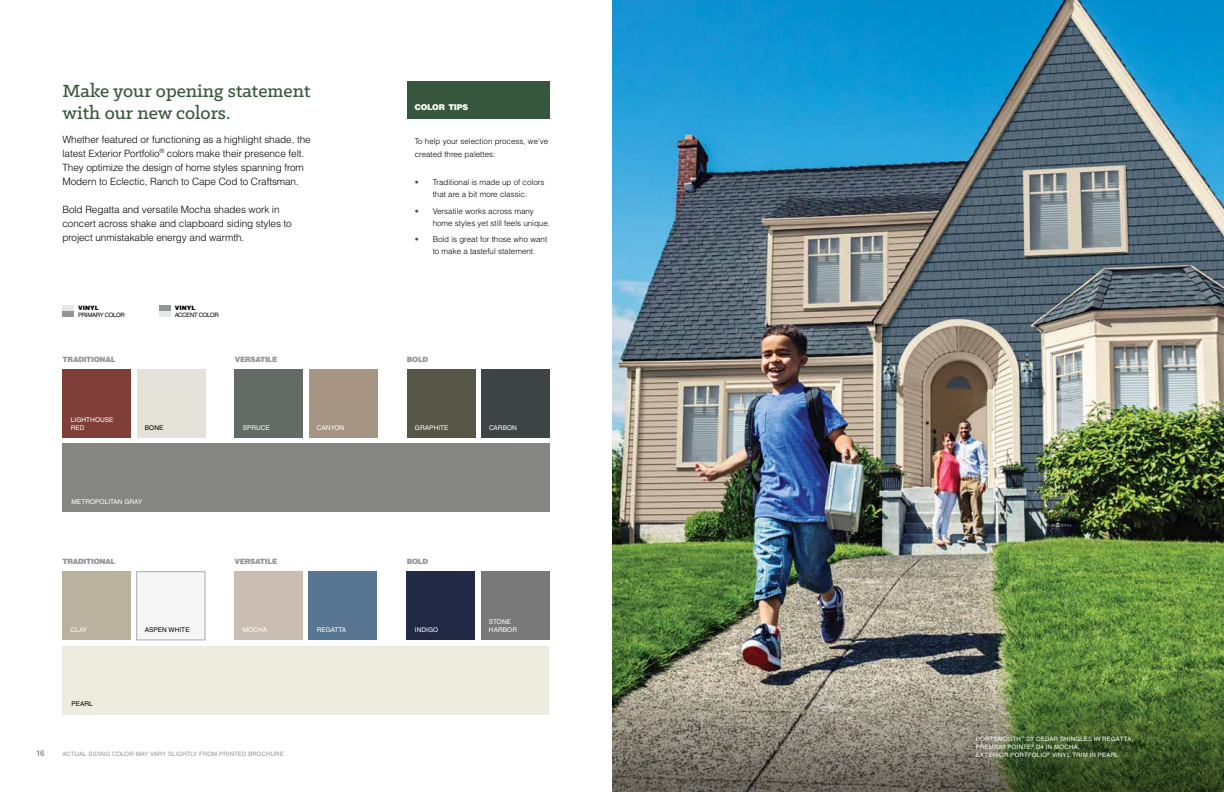
<style>
.page{position:relative;width:1224px;height:792px;background:#fff}
.page>*{position:absolute;margin:0;border:0;box-sizing:border-box;transform-origin:0 0}
.t1{font:500 20px/22px "Klinic Slab";color:#36573c}
.t2{font:300 10px/14px "Helvetica LT Std";letter-spacing:-.01em;color:#000}
.t3{font:300 8px/12px "Helvetica LT Std";color:#000}
.t4{font:900 8px "Helvetica LT Std";letter-spacing:-.02em;color:#fff}
.t5{font:700 8px "Helvetica LT Std";color:#939598}
.t6{font:900 7.3px "Helvetica LT Std";letter-spacing:-.04em;color:#939598}
.t7{font:6.5px/7.3px "Helvetica LT Std";letter-spacing:.01em;color:#fff}
.t8{font:6.5px "Helvetica LT Std";letter-spacing:.01em;color:#000}
.t9{font:6.5px "Helvetica LT Std";letter-spacing:-.01em;color:#fff}
.t10{font:6px/8px "Helvetica LT Std";letter-spacing:.04em;color:#fff}
.t11{font:6px "Helvetica LT Std";letter-spacing:.025em;color:#939598}
.t12{font:6px "Helvetica LT Std";letter-spacing:-.05em;color:#000}
.t13{font:900 6px "Helvetica LT Std";letter-spacing:.01em;color:#000}
.s1{color:#36573c}
</style>
<div class="page">
<img style="left:612px;top:0;width:612px;height:675px">
<svg style="left:612px;top:675px;width:612px;height:117px;background:#70775b"></svg>
<div style="left:62px;top:646px;width:488px;height:68px;background:#edecde"></div>
<div style="left:137px;top:572px;width:68px;height:68px;background:#f6f6f6;border:1px solid #a7a9ac"></div>
<div style="left:63px;top:572px;width:68px;height:68px;background:#bbb19f"></div>
<div style="left:309px;top:572px;width:68px;height:68px;background:#587592"></div>
<div style="left:235px;top:572px;width:68px;height:68px;background:#cabeb3"></div>
<div style="left:481px;top:572px;width:68px;height:68px;background:#7a797a"></div>
<div style="left:407px;top:572px;width:68px;height:68px;background:#222944"></div>
<div style="left:137px;top:369px;width:68px;height:69px;background:#e4e2d8"></div>
<div style="left:63px;top:369px;width:68px;height:69px;background:#7f3f38"></div>
<div style="left:309px;top:369px;width:68px;height:69px;background:#a79584"></div>
<div style="left:235px;top:369px;width:68px;height:69px;background:#626b64"></div>
<div style="left:481px;top:369px;width:68px;height:69px;background:#3d4445"></div>
<div style="left:407px;top:369px;width:68px;height:69px;background:#585747"></div>
<div style="left:63px;top:444px;width:487px;height:68px;background:#858582"></div>
<div style="left:407px;top:82px;width:142px;height:37px;background:#36573c"></div>
<svg style="left:63px;top:305px;width:11px;height:6px"></svg>
<div style="left:62px;top:312px;width:12px;height:5px;background:#939598"></div>
<svg style="left:159px;top:305px;width:12px;height:6px"></svg>
<div style="left:159px;top:312px;width:12px;height:5px;background:#e6e7e8"></div>
<h1 class="t1" style="left:63px;top:79px;width:250px">Make your opening statement with our new colors.</h1>
<p class="t2" style="left:63px;top:132px;width:250px">Whether featured or functioning as a highlight shade, the latest Exterior Portfolio<sup>®</sup> colors make their presence felt.<br>They optimize the design of home styles spanning from Modern to Eclectic, Ranch to Cape Cod to Craftsman.</p>
<p class="t2" style="left:63px;top:202px;width:231px">Bold Regatta and versatile Mocha shades work in concert across shake and clapboard siding styles to project unmistakable energy and warmth.</p>
<p class="t13" style="left:78px;top:304px;width:22px">VINYL</p>
<p class="t12" style="left:78px;top:311px;width:48px">PRIMARY COLOR</p>
<p class="t6" style="left:63px;top:354px;width:54px">TRADITIONAL</p>
<p class="t13" style="left:175px;top:304px;width:22px">VINYL</p>
<p class="t12" style="left:175px;top:311px;width:46px">ACCENT COLOR</p>
<p class="t6" style="left:235px;top:354px;width:44px">VERSATILE</p>
<p class="t7" style="left:71px;top:417px;width:44px">LIGHTHOUSE<br>RED</p>
<p class="t8" style="left:145px;top:424px;width:20px">BONE</p>
<p class="t7" style="left:243px;top:424px;width:29px">SPRUCE</p>
<p class="t7" style="left:317px;top:424px;width:29px">CANYON</p>
<p class="t7" style="left:72px;top:498px;width:72px">METROPOLITAN GRAY</p>
<p class="t6" style="left:62px;top:556px;width:54px">TRADITIONAL</p>
<p class="t7" style="left:71px;top:626px;width:18px">CLAY</p>
<p class="t8" style="left:145px;top:626px;width:46px">ASPEN WHITE</p>
<p class="t6" style="left:235px;top:556px;width:44px">VERSATILE</p>
<p class="t7" style="left:243px;top:626px;width:26px">MOCHA</p>
<p class="t9" style="left:317px;top:626px;width:31px">REGATTA</p>
<p class="t5" style="left:36px;top:748px;width:10px">16</p>
<p class="t8" style="left:71px;top:700px;width:23px">PEARL</p>
<p class="t11" style="left:63px;top:750px;width:224px">ACTUAL SIDING COLOR MAY VARY SLIGHTLY FROM PRINTED BROCHURE.</p>
<p class="t4" style="left:415px;top:102px;width:55px">COLOR TIPS</p>
<p class="t3" style="left:415px;top:134px;width:135px;line-height:13px">To help your selection process, we’ve created three palettes:</p>
<p class="t3" style="left:415px;top:176px;width:131px;text-align:center"><span class="s1">•</span> Traditional is made up of colors that are a bit more classic.</p>
<p class="t3" style="left:433px;top:205px;width:119px;text-indent:-18px"><span class="s1">•</span> Versatile works across many home styles yet still feels unique.</p>
<p class="t3" style="left:433px;top:233px;width:116px;text-indent:-18px"><span class="s1">•</span> Bold is great for those who want to make a tasteful statement.</p>
<p class="t6" style="left:407px;top:354px;width:23px">BOLD</p>
<p class="t7" style="left:415px;top:424px;width:35px">GRAPHITE</p>
<p class="t7" style="left:489px;top:424px;width:29px">CARBON</p>
<p class="t6" style="left:407px;top:556px;width:23px">BOLD</p>
<p class="t7" style="left:489px;top:618px;width:24px">STONE</p>
<p class="t7" style="left:415px;top:626px;width:25px">INDIGO</p>
<p class="t7" style="left:489px;top:626px;width:30px">HARBOR</p>
<p class="t10" style="left:976px;top:735px;width:159px">PORTSMOUTH<sup>™</sup> D7 CEDAR SHINGLES IN REGATTA,<br>PREMIUM POINTE<sup>®</sup> D4 IN MOCHA,<br>EXTERIOR PORTFOLIO<sup>®</sup> VINYL TRIM IN PEARL</p>
</div>
